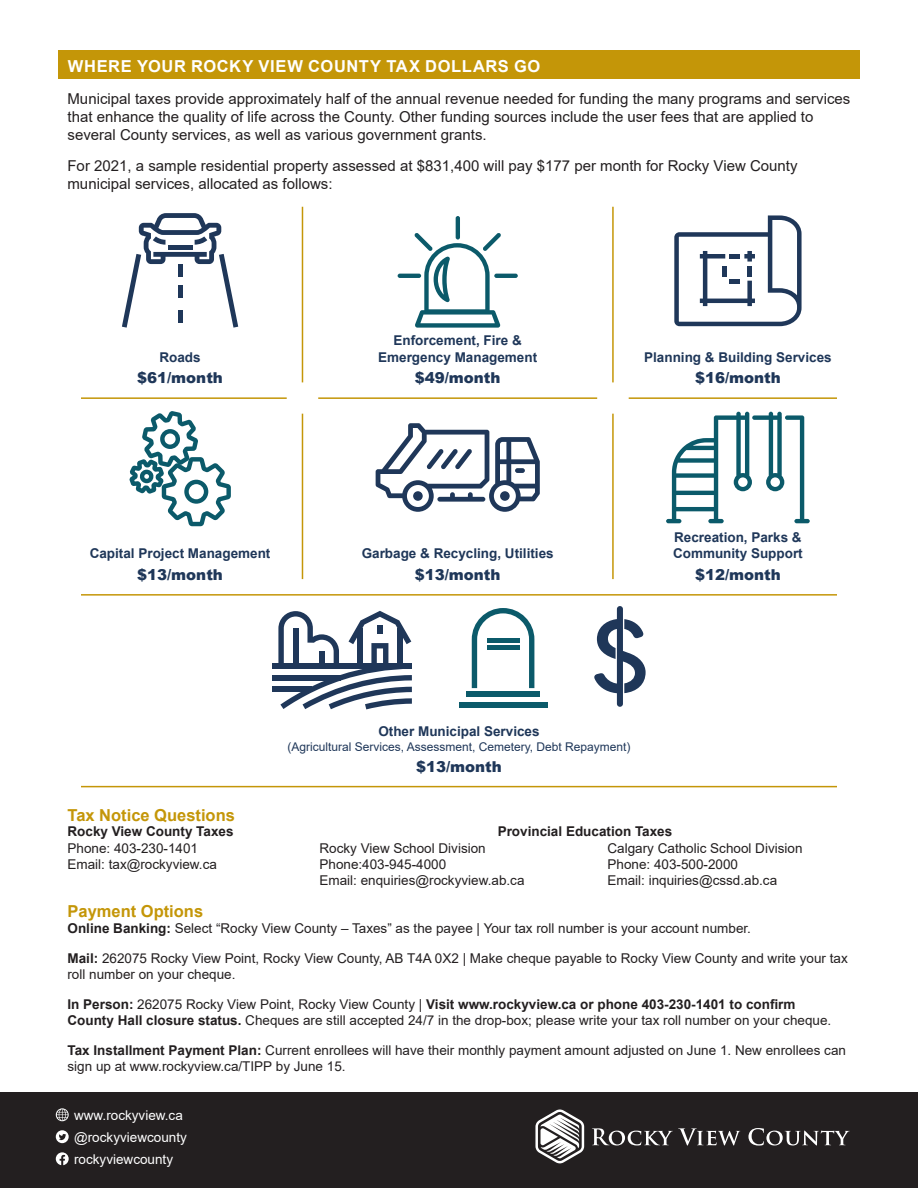
<style>
.page{position:relative;width:918px;height:1188px;background:#fff}
.page>*{position:absolute;margin:0;border:0;box-sizing:border-box;transform-origin:0 0}
.t1{font:700 16.5px "Arial";letter-spacing:.04em;color:#fff}
.t2{font:700 16.5px "Arial";color:#c49608}
.t3{font:15px/18px "Arial";color:#231f20}
.t4{font:900 15px "Arial";color:#1f3759}
.t5{font:13.5px/16.2px "Arial";color:#231f20}
.t6{font:700 13.5px/16.2px "Arial";color:#1f3759;text-align:center}
.t7{font:13.5px "Arial";color:#fff}
.t8{font:700 13.5px "Arial";color:#231f20}
.t9{font:12px "Arial";color:#1f3759}
.s1{font-weight:700}
</style>
<div class="page">
<div style="left:58px;top:51px;width:802px;height:28px;background:#c49608"></div>
<div style="left:0;top:1092px;width:918px;height:96px;background:#231f20"></div>
<svg style="left:592px;top:1128px;width:148px;height:18px"></svg>
<svg style="left:748px;top:1128px;width:102px;height:18px"></svg>
<svg style="left:535px;top:1110px;width:49px;height:53px"></svg>
<svg style="left:56px;top:1130px;width:13px;height:13px"></svg>
<svg style="left:56px;top:1152px;width:13px;height:13px"></svg>
<svg style="left:56px;top:1108px;width:13px;height:13px"></svg>
<hr style="left:81px;top:594px;width:756px;height:2px;background:#c49608">
<hr style="left:81px;top:786px;width:756px;height:1px;background:#c49608">
<div style="left:272px;top:663px;width:140px;height:6px;background:#1f3759"></div>
<div style="left:272px;top:675px;width:68px;height:5px;background:#1f3759"></div>
<div style="left:272px;top:687px;width:40px;height:5px;background:#1f3759"></div>
<svg style="left:278px;top:611px;width:134px;height:98px"></svg>
<svg style="left:472px;top:608px;width:62px;height:80px"></svg>
<div style="left:467px;top:692px;width:73px;height:5px;background:#0b5a6a"></div>
<div style="left:459px;top:702px;width:88px;height:6px;background:#0b5a6a"></div>
<div style="left:487px;top:638px;width:33px;height:5px;background:#0b5a6a"></div>
<div style="left:487px;top:645px;width:33px;height:5px;background:#0b5a6a"></div>
<svg style="left:594px;top:606px;width:52px;height:101px"></svg>
<hr style="left:302px;top:207px;width:1px;height:175px;background:#c49608">
<hr style="left:81px;top:397px;width:206px;height:2px;background:#c49608">
<hr style="left:629px;top:397px;width:208px;height:2px;background:#c49608">
<hr style="left:318px;top:397px;width:279px;height:2px;background:#c49608">
<hr style="left:302px;top:414px;width:1px;height:165px;background:#c49608">
<hr style="left:612px;top:207px;width:2px;height:175px;background:#c49608">
<hr style="left:612px;top:414px;width:2px;height:165px;background:#c49608">
<svg style="left:122px;top:213px;width:116px;height:115px"></svg>
<hr style="left:178px;top:264px;width:4px;height:12px;background:#1f3759">
<hr style="left:178px;top:286px;width:4px;height:12px;background:#1f3759">
<hr style="left:178px;top:310px;width:4px;height:12px;background:#1f3759">
<svg style="left:129px;top:411px;width:102px;height:115px"></svg>
<svg style="left:376px;top:423px;width:164px;height:89px"></svg>
<div style="left:413px;top:491px;width:10px;height:10px;background:#1f3759;border-radius:50%"></div>
<svg style="left:674px;top:215px;width:128px;height:111px"></svg>
<hr style="left:398px;top:274px;width:23px;height:4px;background:#0b5a6a;border-radius:2px">
<hr style="left:494px;top:274px;width:24px;height:4px;background:#0b5a6a;border-radius:2px">
<hr style="left:456px;top:216px;width:4px;height:24px;background:#0b5a6a;border-radius:2px">
<svg style="left:414px;top:233px;width:87px;height:95px"></svg>
<div style="left:752px;top:415px;width:29px;height:5px;background:#0b5a6a;border-radius:2px"></div>
<svg style="left:666px;top:412px;width:86px;height:111px"></svg>
<svg style="left:766px;top:412px;width:44px;height:111px"></svg>
<p class="t1" style="left:68px;top:55px;width:474px">WHERE YOUR ROCKY VIEW COUNTY TAX DOLLARS GO</p>
<p class="t3" style="left:68px;top:90px;width:784px">Municipal taxes provide approximately half of the annual revenue needed for funding the many programs and services that enhance the quality of life across the County. Other funding sources include the user fees that are applied to several County services, as well as various government grants.</p>
<p class="t3" style="left:68px;top:157px;width:732px">For 2021, a sample residential property assessed at $831,400 will pay $177 per month for Rocky View County municipal services, allocated as follows:</p>
<p class="t6" style="left:159px;top:349px;width:43px">Roads</p>
<p class="t4" style="left:137px;top:367px;width:87px">$61/month</p>
<p class="t6" style="left:378px;top:333px;width:161px">Enforcement, Fire &amp;<br>Emergency Management</p>
<p class="t4" style="left:415px;top:367px;width:87px">$49/month</p>
<p class="t6" style="left:644px;top:349px;width:189px">Planning &amp; Building Services</p>
<p class="t4" style="left:695px;top:367px;width:87px">$16/month</p>
<p class="t6" style="left:90px;top:546px;width:182px">Capital Project Management</p>
<p class="t4" style="left:137px;top:563px;width:87px">$13/month</p>
<p class="t6" style="left:362px;top:546px;width:194px">Garbage &amp; Recycling, Utilities</p>
<p class="t4" style="left:415px;top:563px;width:87px">$13/month</p>
<p class="t6" style="left:673px;top:529px;width:131px;text-align:left">Recreation, Parks &amp;<br>Community Support</p>
<p class="t4" style="left:695px;top:563px;width:87px">$12/month</p>
<p class="t6" style="left:378px;top:724px;width:163px">Other Municipal Services</p>
<p class="t9" style="left:287px;top:738px;width:345px">(Agricultural Services, Assessment, Cemetery, Debt Repayment)</p>
<p class="t4" style="left:416px;top:756px;width:87px">$13/month</p>
<p class="t2" style="left:68px;top:803px;width:169px">Tax Notice Questions</p>
<p class="t8" style="left:68px;top:822px;width:168px">Rocky View County Taxes</p>
<p class="t8" style="left:498px;top:822px;width:176px">Provincial Education Taxes</p>
<p class="t5" style="left:68px;top:840px;width:132px">Phone: 403-230-1401</p>
<p class="t5" style="left:68px;top:856px;width:151px">Email: tax@rockyview.ca</p>
<p class="t5" style="left:320px;top:840px;width:207px">Rocky View School Division<br>Phone:403-945-4000<br>Email: enquiries@rockyview.ab.ca</p>
<p class="t5" style="left:608px;top:840px;width:197px">Calgary Catholic School Division<br>Phone: 403-500-2000<br>Email: inquiries@cssd.ab.ca</p>
<p class="t2" style="left:68px;top:900px;width:137px">Payment Options</p>
<p class="t5" style="left:68px;top:920px;width:685px"><span class="s1">Online Banking:</span> Select “Rocky View County – Taxes” as the payee | Your tax roll number is your account number.</p>
<p class="t5" style="left:68px;top:950px;width:782px"><span class="s1">Mail:</span> 262075 Rocky View Point, Rocky View County, AB T4A 0X2 | Make cheque payable to Rocky View County and write your tax roll number on your cheque.</p>
<p class="t5" style="left:68px;top:996px;width:765px"><span class="s1">In Person:</span> 262075 Rocky View Point, Rocky View County | <span class="s1">Visit www.rockyview.ca or phone 403-230-1401 to confirm<br>County Hall closure status.</span> Cheques are still accepted 24/7 in the drop-box; please write your tax roll number on your cheque.</p>
<p class="t5" style="left:68px;top:1042px;width:780px"><span class="s1">Tax Installment Payment Plan:</span> Current enrollees will have their monthly payment amount adjusted on June 1. New enrollees can sign up at www.rockyview.ca/TIPP by June 15.</p>
<p class="t7" style="left:74px;top:1106px;width:110px">www.rockyview.ca</p>
<p class="t7" style="left:74px;top:1128px;width:114px">@rockyviewcounty</p>
<p class="t7" style="left:74px;top:1150px;width:101px">rockyviewcounty</p>
</div>
